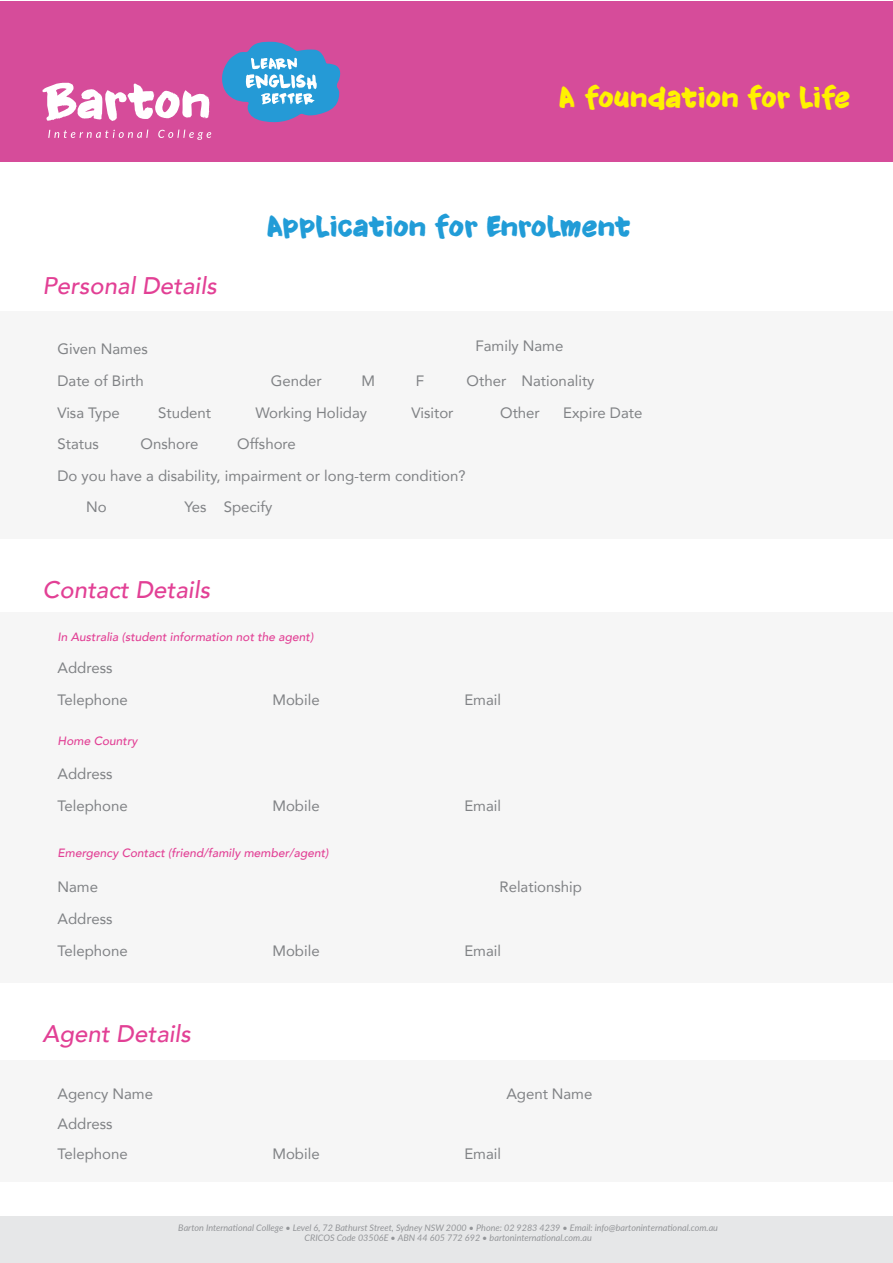
<style>
.page{position:relative;width:893px;height:1263px;background:#fff}
.page>*{position:absolute;margin:0;border:0;box-sizing:border-box;transform-origin:0 0}
.t1{font:27px "DK Knockdown";color:#219cd7}
.t2{font:27px "DK Knockdown";letter-spacing:-.01em;color:#fff200}
.t3{font:italic 500 24px "Avenir";color:#e24095}
.t4{font:15px/32.1px "Avenir";color:#808285}
.t5{font:italic 500 12px "Avenir";color:#e24095}
.t6{font:italic 9px/10.8px "Lato";color:#939598;text-align:center}
</style>
<div class="page">
<div style="left:0;top:1px;width:893px;height:161px;background:#d64c9a"></div>
<div style="left:0;top:1216px;width:893px;height:47px;background:#e6e7e8"></div>
<svg style="left:43px;top:83px;width:166px;height:38px"></svg>
<svg style="left:48px;top:130px;width:100px;height:8px"></svg>
<svg style="left:158px;top:130px;width:53px;height:10px"></svg>
<svg style="left:222px;top:42px;width:119px;height:81px"></svg>
<div style="left:0;top:311px;width:893px;height:228px;background:#f6f6f6"></div>
<div style="left:0;top:612px;width:893px;height:370px;background:#f6f6f6"></div>
<div style="left:0;top:1060px;width:893px;height:122px;background:#f6f6f6"></div>
<h1 class="t2" style="left:559px;top:79px;width:293px">A foundation for life</h1>
<h2 class="t3" style="left:43px;top:271px;width:176px">Personal Details</h2>
<p class="t4" style="left:57px;top:333px;width:92px">Given Names</p>
<p class="t4" style="left:57px;top:364px;width:88px">Date of Birth</p>
<h1 class="t1" style="left:267px;top:208px;width:366px">Application for Enrolment</h1>
<p class="t4" style="left:271px;top:364px;width:53px">Gender</p>
<p class="t4" style="left:361px;top:364px;width:15px">M</p>
<p class="t4" style="left:475px;top:330px;width:89px">Family Name</p>
<p class="t4" style="left:416px;top:364px;width:10px">F</p>
<p class="t4" style="left:467px;top:364px;width:41px">Other</p>
<p class="t4" style="left:521px;top:364px;width:75px">Nationality</p>
<p class="t4" style="left:158px;top:396px;width:55px">Student</p>
<p class="t4" style="left:255px;top:396px;width:113px">Working Holiday</p>
<p class="t4" style="left:412px;top:396px;width:43px">Visitor</p>
<p class="t4" style="left:500px;top:396px;width:41px">Other</p>
<p class="t4" style="left:57px;top:396px;width:64px">Visa Type</p>
<p class="t4" style="left:563px;top:396px;width:81px">Expire Date</p>
<p class="t4" style="left:57px;top:427px;width:410px">Status<br>Do you have a disability, impairment or long-term condition?</p>
<p class="t4" style="left:237px;top:427px;width:60px">Offshore</p>
<p class="t4" style="left:141px;top:427px;width:59px">Onshore</p>
<p class="t4" style="left:86px;top:490px;width:22px">No</p>
<p class="t4" style="left:185px;top:490px;width:89px">Yes Specify</p>
<h2 class="t3" style="left:43px;top:576px;width:169px">Contact Details</h2>
<p class="t5" style="left:57px;top:630px;width:257px">In Australia (student information not the agent)</p>
<p class="t4" style="left:57px;top:651px;width:57px">Address</p>
<p class="t4" style="left:57px;top:683px;width:72px">Telephone</p>
<p class="t5" style="left:57px;top:734px;width:82px">Home Country</p>
<p class="t4" style="left:57px;top:757px;width:57px">Address</p>
<p class="t4" style="left:57px;top:789px;width:72px">Telephone</p>
<p class="t4" style="left:272px;top:683px;width:49px">Mobile</p>
<p class="t4" style="left:272px;top:789px;width:49px">Mobile</p>
<p class="t5" style="left:57px;top:846px;width:273px">Emergency Contact (friend/family member/agent)</p>
<p class="t4" style="left:464px;top:683px;width:38px">Email</p>
<p class="t4" style="left:464px;top:789px;width:38px">Email</p>
<p class="t4" style="left:57px;top:871px;width:42px">Name</p>
<p class="t4" style="left:499px;top:871px;width:84px">Relationship</p>
<p class="t4" style="left:57px;top:902px;width:57px">Address</p>
<p class="t4" style="left:57px;top:934px;width:72px">Telephone</p>
<h2 class="t3" style="left:43px;top:1020px;width:150px">Agent Details</h2>
<p class="t4" style="left:272px;top:934px;width:49px">Mobile</p>
<p class="t4" style="left:464px;top:934px;width:38px">Email</p>
<p class="t4" style="left:57px;top:1077px;width:97px">Agency Name</p>
<p class="t4" style="left:506px;top:1077px;width:88px">Agent Name</p>
<p class="t4" style="left:57px;top:1107px;width:57px">Address</p>
<p class="t4" style="left:57px;top:1137px;width:72px">Telephone</p>
<p class="t4" style="left:272px;top:1137px;width:49px">Mobile</p>
<p class="t4" style="left:464px;top:1137px;width:38px">Email</p>
<p class="t6" style="left:178px;top:1221px;width:541px">Barton International College • Level 6, 72 Bathurst Street, Sydney NSW 2000 • Phone: 02 9283 4239 • Email: info@bartoninternational.com.au<br>CRICOS Code 03506E • ABN 44 605 772 692 • bartoninternational.com.au</p>
</div>
